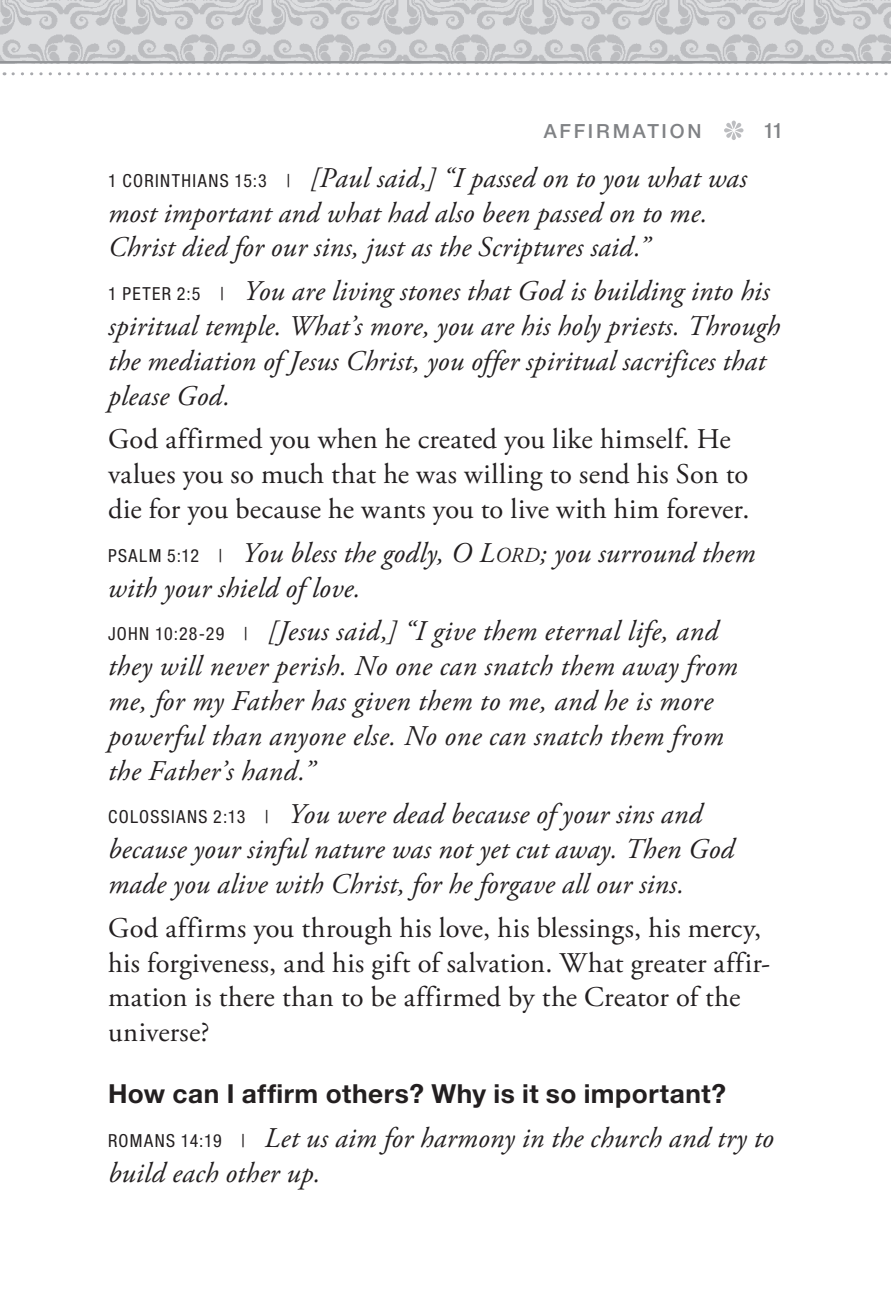
<style>
.page{position:relative;width:891px;height:1296px;background:#fff}
.page>*{position:absolute;margin:0;border:0;box-sizing:border-box;transform-origin:0 0}
.t1{font:italic 28.5px/34.8px "Adobe Garamond Pro";letter-spacing:.01em;color:#231f20}
.t2{font:28.5px/34.8px "Adobe Garamond Pro";letter-spacing:.01em;color:#231f20}
.t3{font:700 26.4px "Helvetica Neue";letter-spacing:.02em;color:#231f20}
.t4{font:500 condensed 21px "Helvetica Neue";color:#808285}
.t5{font:500 19.5px "Helvetica Neue";color:#808285}
.s1{font-family:"Helvetica Neue";font-style:normal;font-stretch:condensed;font-size:18px}
.s2{font-size:21.3px}
</style>
<div class="page">
<svg style="left:13px;top:72px;width:875px;height:3px"></svg>
<img style="left:0;top:0;width:891px;height:61px">
<hr style="left:0;top:61px;width:891px;height:2px;background:#939598">
<svg style="left:724px;top:121px;width:20px;height:19px"></svg>
<p class="t5" style="left:544px;top:120px;width:29px">AFFIR</p>
<p class="t5" style="left:613px;top:120px;width:41px">MATION</p>
<p class="t4" style="left:764px;top:118px;width:21px">11</p>
<p class="t1" style="left:108px;top:161px;width:640px"><span class="s1">1 CORINTH IANS 15:3 |</span> [Paul said,] “I passed on to you what was most important and what had also been passed on to me.<br>Christ died for our sins, just as the Scriptures said.”</p>
<p class="t1" style="left:108px;top:275px;width:674px"><span class="s1">1 PETER 2:5 |</span> You are living stones that God is building into his spiritual temple. What’s more, you are his holy priests. Through the mediation of Jesus Christ, you offer spiritual sacrifices that please God.</p>
<p class="t2" style="left:108px;top:423px;width:643px">God affirmed you when he created you like himself. He values you so much that he was willing to send his Son to die for you because he wants you to live with him forever.</p>
<p class="t1" style="left:108px;top:536px;width:649px"><span class="s1">PSALM 5:12 |</span> You bless the godly, O L<span class="s2">ord</span>; you surround them with your shield of love.</p>
<p class="t1" style="left:108px;top:615px;width:631px"><span class="s1">JOH N 10:28-29 |</span> [Jesus said,] “I give them eternal life, and they will never perish. No one can snatch them away from me, for my Father has given them to me, and he is more powerful than anyone else. No one can snatch them from the Father’s hand.”</p>
<p class="t1" style="left:108px;top:798px;width:628px"><span class="s1">COLOSSIANS 2:13 |</span> You were dead because of your sins and because your sinful nature was not yet cut away. Then God made you alive with Christ, for he forgave all our sins.</p>
<p class="t2" style="left:108px;top:911px;width:664px">God affirms you through his love, his blessings, his mercy, his forgiveness, and his gift of salvation. What greater affir&shy;mation is there than to be affirmed by the Creator of the universe?</p>
<p class="t3" style="left:108px;top:1077px;width:620px">How can I affirm others? Why is it so important?</p>
<p class="t1" style="left:108px;top:1121px;width:667px"><span class="s1">ROMANS 14:19 |</span> Let us aim for harmony in the church and try to build each other up.</p>
</div>
